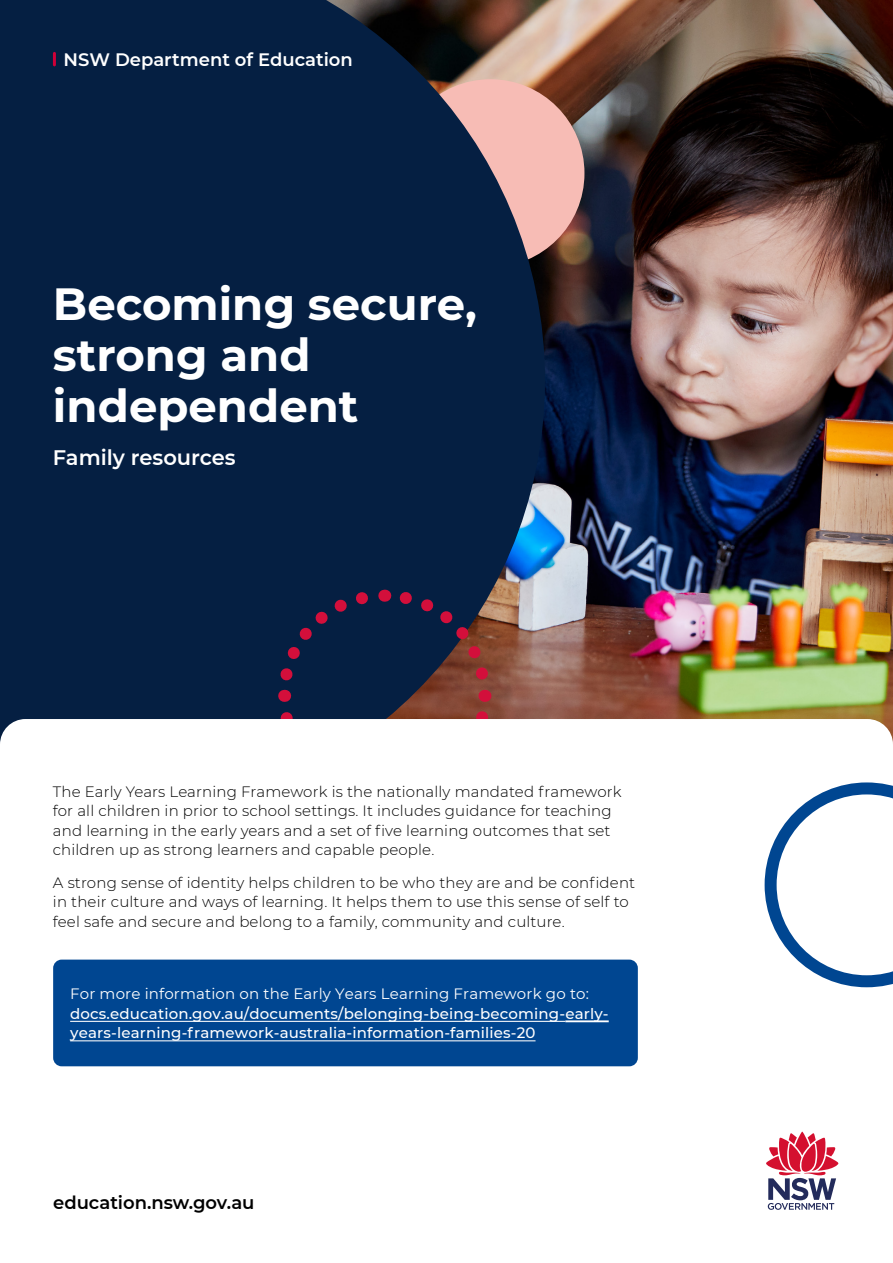
<style>
.page{position:relative;width:893px;height:1263px;background:#fff}
.page>*{position:absolute;margin:0;border:0;box-sizing:border-box;transform-origin:0 0}
.Cover_Heading_2{font:700 45px/51px "Montserrat";color:#fff}
.Subheading{font:600 21px "Montserrat";color:#fff}
.t1{font:600 18px "Montserrat";color:#fff}
.t2{font:600 18px "Montserrat";color:#000}
.Body_3{font:300 15px/19.5px "Montserrat";letter-spacing:.01em;color:#000}
.Body_3-2{font:500 15px/19.5px "Montserrat";letter-spacing:.01em;color:#fff}
.s1{font-weight:400}
</style>
<div class="page">
<img style="left:545px;top:0;width:348px;height:739px">
<div style="left:396px;top:79px;width:188px;height:188px;background:#f7bcb5;border-radius:50%"></div>
<svg style="left:0;top:0;width:545px;height:739px;background:#112646"></svg>
<svg style="left:272px;top:583px;width:225px;height:136px;background:#2b263e"></svg>
<div style="left:0;top:719px;width:893px;height:544px;background:#fff;border-radius:26px"></div>
<svg style="left:53px;top:53px;width:3px;height:12px"></svg>
<svg style="left:766px;top:1131px;width:73px;height:79px"></svg>
<div style="left:53px;top:959px;width:585px;height:107px;background:#004691;border-radius:9px"></div>
<svg style="left:765px;top:782px;width:128px;height:205px"></svg>
<hr style="left:70px;top:1021px;width:495px;height:1px;background:#fff">
<hr style="left:565px;top:1021px;width:44px;height:1px;background:#fff">
<hr style="left:70px;top:1040px;width:465px;height:1px;background:#fff">
<p class="t1" style="left:64px;top:47px;width:291px">NSW Department of Education</p>
<h1 class="Cover_Heading_2" style="left:53px;top:276px;width:425px">Becoming secure, strong and independent</h1>
<h2 class="Subheading" style="left:53px;top:443px;width:184px">Family resources</h2>
<p class="Body_3" style="left:53px;top:781px;width:570px">The Early Years Learning Framework is the nationally mandated framework for all children in prior to school settings. It includes guidance for teaching and learning in the early years and a set of five learning outcomes that set children up as strong learners and capable people.</p>
<p class="Body_3" style="left:53px;top:872px;width:584px">A strong sense of identity helps children to be who they are and be confident in their culture and ways of learning. It helps them to use this sense of self to feel safe and secure and belong to a family, community and culture.</p>
<p class="Body_3-2" style="left:70px;top:983px;width:540px"><span class="s1">For more information on the Early Years Learning Framework go to: </span>docs.education.gov.au/documents/belonging-being-becoming-early&shy;years-learning-framework-australia-information-families-20</p>
<p class="t2" style="left:53px;top:1189px;width:203px">education.nsw.gov.au</p>
</div>
